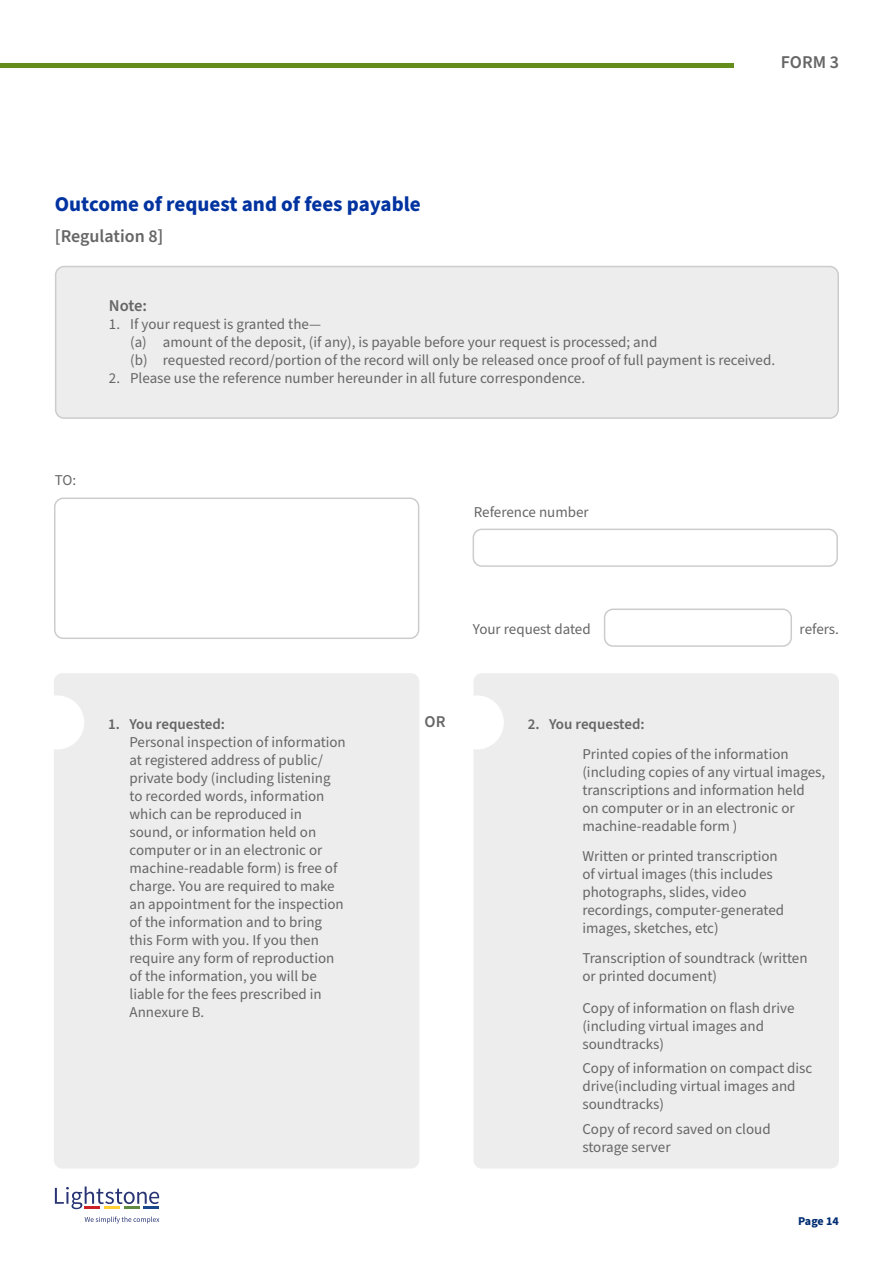
<style>
.page{position:relative;width:893px;height:1263px;background:#fff}
.page>*{position:absolute;margin:0;border:0;box-sizing:border-box;transform-origin:0 0}
.t1{font:700 21px "Source Sans Pro";color:#0033a0}
.t2{font:600 18px "Source Sans Pro";color:#666}
.t3{font:600 16.5px "Source Sans Pro";letter-spacing:-.01em;color:#666}
.t4{font:15px/18px "Source Sans Pro";color:#666}
.t5{font:600 15px "Source Sans Pro";color:#666}
.t6{font:700 12px "Source Sans Pro";letter-spacing:-.01em;color:#002d72}
</style>
<div class="page">
<svg style="left:85px;top:1216px;width:74px;height:7px"></svg>
<svg style="left:55px;top:1186px;width:104px;height:23px"></svg>
<hr style="left:85px;top:1206px;width:15px;height:3px;background:#cc2027">
<hr style="left:104px;top:1206px;width:16px;height:3px;background:#ffcf34">
<hr style="left:124px;top:1206px;width:16px;height:3px;background:#5f8a42">
<hr style="left:143px;top:1206px;width:16px;height:3px;background:#1b478d">
<div style="left:56px;top:266px;width:782px;height:152px;background:#ededed;border-radius:9px"></div>
<div style="left:55px;top:266px;width:784px;height:153px;border:2px solid #ccc;border-radius:9px"></div>
<hr style="left:0;top:64px;width:734px;height:4px;background:#658d1b">
<div style="left:54px;top:497px;width:365px;height:142px;border:2px solid #ccc;border-radius:9px"></div>
<div style="left:473px;top:529px;width:365px;height:38px;border:2px solid #ccc;border-radius:9px"></div>
<div style="left:604px;top:608px;width:188px;height:39px;border:2px solid #ccc;border-radius:9px"></div>
<div style="left:54px;top:673px;width:365px;height:495px;background:#ededed;border-radius:9px"></div>
<div style="left:30px;top:695px;width:54px;height:54px;background:#fff;border-radius:50%"></div>
<div style="left:473px;top:673px;width:366px;height:495px;background:#ededed;border-radius:9px"></div>
<div style="left:450px;top:695px;width:54px;height:54px;background:#fff;border-radius:50%"></div>
<p class="t2" style="left:781px;top:50px;width:60px">FORM 3</p>
<h1 class="t1" style="left:55px;top:190px;width:367px">Outcome of request and of fees payable</h1>
<p class="t2" style="left:55px;top:224px;width:110px">[Regulation 8]</p>
<p class="t3" style="left:109px;top:295px;width:40px">Note:</p>
<p class="t4" style="left:130px;top:316px;width:646px;text-indent:-21px">1. If your request is granted the—<br>(a) amount of the deposit, (if any), is payable before your request is processed; and<br>(b) requested record/portion of the record will only be released once proof of full payment is received.</p>
<p class="t4" style="left:109px;top:370px;width:478px">2. Please use the reference number hereunder in all future correspondence.</p>
<p class="t4" style="left:55px;top:472px;width:23px">TO:</p>
<p class="t4" style="left:474px;top:503px;width:116px">Reference number</p>
<p class="t4" style="left:473px;top:620px;width:119px">Your request dated</p>
<p class="t4" style="left:800px;top:620px;width:41px">refers.</p>
<p class="t5" style="left:108px;top:713px;width:118px">1. You requested:</p>
<p class="t4" style="left:130px;top:733px;width:218px">Personal inspection of information at registered address of public/ private body (including listening to recorded words, information which can be reproduced in sound, or information held on computer or in an electronic or machine-readable form) is free of charge. You are required to make an appointment for the inspection of the information and to bring this Form with you. If you then require any form of reproduction of the information, you will be liable for the fees prescribed in<br>Annexure B.</p>
<p class="t3" style="left:425px;top:711px;width:22px">OR</p>
<p class="t5" style="left:528px;top:713px;width:118px">2. You requested:</p>
<p class="t4" style="left:582px;top:745px;width:244px">Printed copies of the information (including copies of any virtual images, transcriptions and information held<br>on computer or in an electronic or machine-readable form )</p>
<p class="t4" style="left:582px;top:847px;width:203px">Written or printed transcription of virtual images (this includes photographs, slides, video recordings, computer-generated images, sketches, etc)</p>
<p class="t4" style="left:582px;top:949px;width:227px">Transcription of soundtrack (written or printed document)</p>
<p class="t4" style="left:582px;top:1000px;width:214px">Copy of information on flash drive (including virtual images and soundtracks)</p>
<p class="t4" style="left:582px;top:1060px;width:231px">Copy of information on compact disc drive(including virtual images and soundtracks)</p>
<p class="t4" style="left:582px;top:1120px;width:190px">Copy of record saved on cloud storage server</p>
<p class="t6" style="left:798px;top:1212px;width:42px">Page 14</p>
</div>
